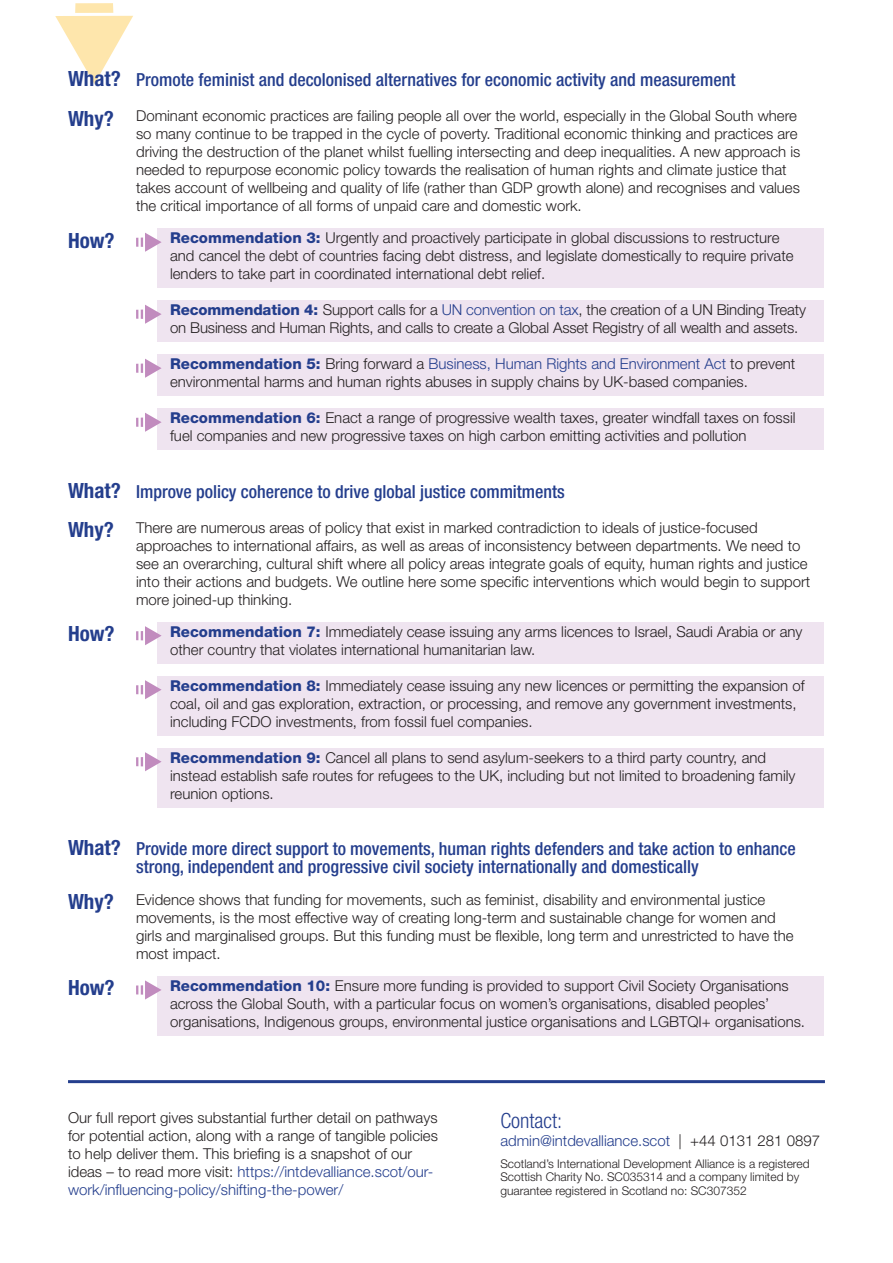
<style>
.page{position:relative;width:893px;height:1263px;background:#fff}
.page>*{position:absolute;margin:0;border:0;box-sizing:border-box;transform-origin:0 0}
.t1{font:700 condensed 21px "Helvetica Neue LT Std";color:#243e8d}
.t2{font:300 condensed 21px "Helvetica Neue LT Std";color:#243e8d}
.t3{font:500 condensed 18px/18px "Helvetica Neue LT Std";color:#243e8d}
.t4{font:300 15px/18px "Helvetica Neue LT Std";color:#231f20}
.t5{font:300 15px "Helvetica Neue LT Std";color:#243e8d}
.t6{font:300 12px/13.5px "Helvetica Neue LT Std";color:#231f20}
.s1{font-weight:700;font-size:21px}
.s2{font-weight:700;font-stretch:condensed;font-size:21px;color:#243e8d}
.s3{font-weight:800;color:#243e8d}
.s4{color:#243e8d}
.s5{color:#231f20}
</style>
<div class="page">
<div style="left:75px;top:3px;width:38px;height:10px;background:#fee6ac"></div>
<svg style="left:55px;top:16px;width:78px;height:68px"></svg>
<div style="left:157px;top:228px;width:666px;height:60px;background:#efe4f0"></div>
<div style="left:157px;top:300px;width:666px;height:42px;background:#efe4f0"></div>
<div style="left:157px;top:354px;width:666px;height:42px;background:#efe4f0"></div>
<div style="left:157px;top:408px;width:666px;height:42px;background:#efe4f0"></div>
<div style="left:157px;top:622px;width:666px;height:41px;background:#efe4f0"></div>
<div style="left:157px;top:676px;width:666px;height:59px;background:#efe4f0"></div>
<div style="left:157px;top:748px;width:666px;height:59px;background:#efe4f0"></div>
<div style="left:157px;top:976px;width:666px;height:59px;background:#efe4f0"></div>
<svg style="left:136px;top:233px;width:26px;height:19px"></svg>
<svg style="left:136px;top:305px;width:26px;height:19px"></svg>
<svg style="left:136px;top:359px;width:26px;height:19px"></svg>
<svg style="left:136px;top:413px;width:26px;height:19px"></svg>
<svg style="left:136px;top:626px;width:26px;height:19px"></svg>
<svg style="left:136px;top:680px;width:26px;height:19px"></svg>
<svg style="left:136px;top:752px;width:26px;height:19px"></svg>
<svg style="left:136px;top:980px;width:26px;height:19px"></svg>
<hr style="left:68px;top:1080px;width:757px;height:3px;background:#243e8d">
<p class="t3" style="left:68px;top:70px;width:669px"><span class="s1">What?</span> Promote feminist and decolonised alternatives for economic activity and measurement</p>
<p class="t4" style="left:136px;top:107px;width:666px;text-indent:-68px"><span class="s2">Why?</span> Dominant economic practices are failing people all over the world, especially in the Global South where so many continue to be trapped in the cycle of poverty. Traditional economic thinking and practices are driving the destruction of the planet whilst fuelling intersecting and deep inequalities. A new approach is needed to repurpose economic policy towards the realisation of human rights and climate justice that takes account of wellbeing and quality of life (rather than GDP growth alone) and recognises and values the critical importance of all forms of unpaid care and domestic work.</p>
<h1 class="t1" style="left:68px;top:227px;width:48px">How?</h1>
<p class="t4" style="left:170px;top:229px;width:625px"><span class="s3">Recommendation 3:</span> Urgently and proactively participate in global discussions to restructure and cancel the debt of countries facing debt distress, and legislate domestically to require private lenders to take part in coordinated international debt relief.</p>
<p class="t4" style="left:170px;top:301px;width:637px"><span class="s3">Recommendation 4:</span> Support calls for a <span class="s4">UN convention on tax</span>, the creation of a UN Binding Treaty on Business and Human Rights, and calls to create a Global Asset Registry of all wealth and assets.</p>
<p class="t4" style="left:170px;top:355px;width:627px"><span class="s3">Recommendation 5:</span> Bring forward a <span class="s4">Business, Human Rights and Environment Act</span> to prevent environmental harms and human rights abuses in supply chains by UK-based companies.</p>
<p class="t4" style="left:170px;top:409px;width:627px"><span class="s3">Recommendation 6:</span> Enact a range of progressive wealth taxes, greater windfall taxes on fossil fuel companies and new progressive taxes on high carbon emitting activities and pollution</p>
<p class="t3" style="left:68px;top:482px;width:498px"><span class="s1">What?</span> Improve policy coherence to drive global justice commitments</p>
<p class="t4" style="left:136px;top:518px;width:676px;text-indent:-68px"><span class="s2">Why?</span> There are numerous areas of policy that exist in marked contradiction to ideals of justice-focused approaches to international affairs, as well as areas of inconsistency between departments. We need to see an overarching, cultural shift where all policy areas integrate goals of equity, human rights and justice into their actions and budgets. We outline here some specific interventions which would begin to support more joined-up thinking.</p>
<h1 class="t1" style="left:68px;top:621px;width:48px">How?</h1>
<p class="t4" style="left:170px;top:622px;width:634px"><span class="s3">Recommendation 7:</span> Immediately cease issuing any arms licences to Israel, Saudi Arabia or any other country that violates international humanitarian law.</p>
<p class="t4" style="left:170px;top:676px;width:636px"><span class="s3">Recommendation 8:</span> Immediately cease issuing any new licences or permitting the expansion of coal, oil and gas exploration, extraction, or processing, and remove any government investments, including FCDO investments, from fossil fuel companies.</p>
<p class="t4" style="left:170px;top:748px;width:627px"><span class="s3">Recommendation 9:</span> Cancel all plans to send asylum-seekers to a third party country, and instead establish safe routes for refugees to the UK, including but not limited to broadening family reunion options.</p>
<p class="t3" style="left:136px;top:839px;width:661px;text-indent:-68px"><span class="s1">What?</span> Provide more direct support to movements, human rights defenders and take action to enhance strong, independent and progressive civil society internationally and domestically</p>
<p class="t4" style="left:136px;top:890px;width:659px;text-indent:-68px"><span class="s2">Why?</span> Evidence shows that funding for movements, such as feminist, disability and environmental justice movements, is the most effective way of creating long-term and sustainable change for women and girls and marginalised groups. But this funding must be flexible, long term and unrestricted to have the most impact.</p>
<h1 class="t1" style="left:68px;top:975px;width:48px">How?</h1>
<p class="t4" style="left:170px;top:976px;width:636px"><span class="s3">Recommendation 10:</span> Ensure more funding is provided to support Civil Society Organisations across the Global South, with a particular focus on women’s organisations, disabled peoples’ organisations, Indigenous groups, environmental justice organisations and LGBTQI+ organisations.</p>
<p class="t4" style="left:68px;top:1108px;width:371px">Our full report gives substantial further detail on pathways for potential action, along with a range of tangible policies to help deliver them. This briefing is a snapshot of our ideas – to read more visit: <span class="s4">https://intdevalliance.scot/our&shy;work/influencing-policy/shifting-the-power/</span></p>
<h1 class="t2" style="left:500px;top:1108px;width:63px">Contact:</h1>
<p class="t5" style="left:500px;top:1131px;width:321px">admin@intdevalliance.scot <span class="s5">| +44 0131 281 0897</span></p>
<p class="t6" style="left:500px;top:1157px;width:311px">Scotland’s International Development Alliance is a registered<br>Scottish Charity No. SC035314 and a company limited by guarantee registered in Scotland no: SC307352</p>
</div>
